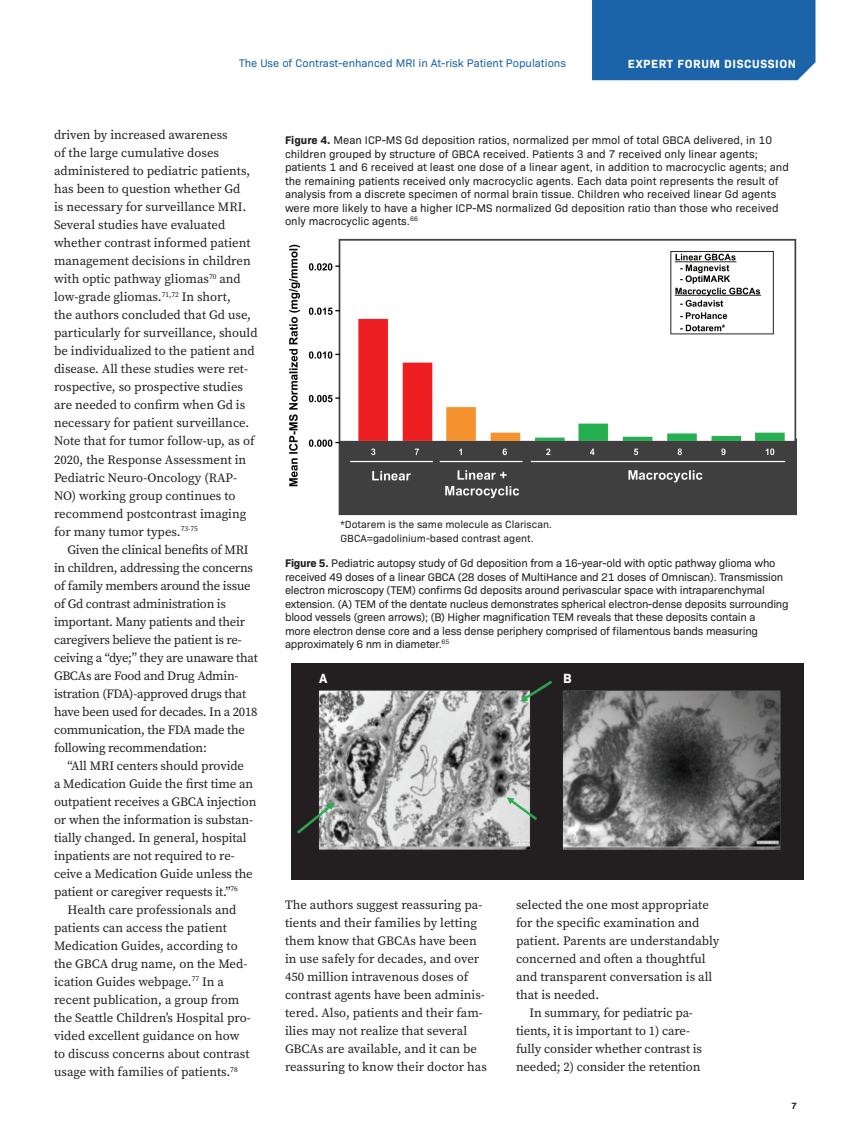
<style>
.page{position:relative;width:851px;height:1148px;background:#fff}
.page>*{position:absolute;margin:0;border:0;box-sizing:border-box;transform-origin:0 0}
.Figure-Markers{font:700 13.5px "Bio Sans";color:#fff}
.Body{font:12.75px/18px "Source Serif Pro";color:#231f20}
.Body-2{font:12.75px/18px "Source Serif Pro";letter-spacing:-.02em;color:#231f20}
.t1{font:700 12px "Bio Sans";letter-spacing:.05em;color:#fff}
.Figure{font:11.25px/13.5px "Bio Sans";letter-spacing:-.01em;color:#231f20}
.t2{font:11.25px "Bio Sans";color:#1b64aa}
.t3{font:10.5px/13.5px "Bio Sans";color:#231f20}
.t4{font:9px "Bio Sans";color:#231f20}
.s1{font-weight:700}
</style>
<div class="page">
<div style="left:592px;top:0;width:223px;height:80px;background:#1b64aa"></div>
<div style="left:291px;top:663px;width:512px;height:217px;background:#231f20"></div>
<img style="left:289px;top:238px;width:507px;height:278px">
<img style="left:562px;top:690px;width:219px;height:160px">
<img style="left:297px;top:680px;width:255px;height:170px">
<p class="t2" style="left:239px;top:54px;width:328px">The Use of Contrast-enhanced MRI in At-risk Patient Populations</p>
<p class="t1" style="left:628px;top:54px;width:169px">EXPERT FORUM DISCUSSION</p>
<p class="Body" style="left:54px;top:126px;width:205px">driven by increased awareness<br>of the large cumulative doses administered to pediatric patients, has been to question whether Gd<br>is necessary for surveillance MRI.<br>Several studies have evaluated whether contrast informed patient management decisions in children with optic pathway gliomas<sup>70</sup> and low-grade gliomas.<sup>71,72</sup> In short,<br>the authors concluded that Gd use, particularly for surveillance, should be individualized to the patient and disease. All these studies were ret&shy;rospective, so prospective studies are needed to confirm when Gd is necessary for patient surveillance.<br>Note that for tumor follow-up, as of 2020, the Response Assessment in Pediatric Neuro-Oncology (RAP-NO) working group continues to recommend postcontrast imaging for many tumor types.<sup>73-75</sup></p>
<p class="Body-2" style="left:54px;top:540px;width:205px;text-indent:14px">Given the clinical benefits of MRI in children, addressing the concerns of family members around the issue of Gd contrast administration is important. Many patients and their caregivers believe the patient is re&shy;ceiving a “dye;” they are unaware that GBCAs are Food and Drug Admin&shy;istration (FDA)-approved drugs that have been used for decades. In a 2018 communication, the FDA made the following recommendation:</p>
<p class="Body" style="left:54px;top:756px;width:204px;text-indent:14px">“All MRI centers should provide<br>a Medication Guide the first time an outpatient receives a GBCA injection or when the information is substan&shy;tially changed. In general, hospital inpatients are not required to re&shy;ceive a Medication Guide unless the patient or caregiver requests it.”<sup>76</sup></p>
<p class="Body" style="left:54px;top:900px;width:198px;text-indent:14px">Health care professionals and patients can access the patient<br>Medication Guides, according to the GBCA drug name, on the Med&shy;ication Guides webpage.<sup>77</sup> In a recent publication, a group from the Seattle Children’s Hospital pro&shy;vided excellent guidance on how to discuss concerns about contrast usage with families of patients.<sup>78</sup></p>
<p class="Figure" style="left:285px;top:133px;width:505px"><span class="s1">Figure 4.</span> Mean ICP-MS Gd deposition ratios, normalized per mmol of total GBCA delivered, in 10 children grouped by structure of GBCA received. Patients 3 and 7 received only linear agents; patients 1 and 6 received at least one dose of a linear agent, in addition to macrocyclic agents; and the remaining patients received only macrocyclic agents. Each data point represents the result of analysis from a discrete specimen of normal brain tissue. Children who received linear Gd agents were more likely to have a higher ICP-MS normalized Gd deposition ratio than those who received only macrocyclic agents.<sup>66</sup></p>
<p class="t3" style="left:340px;top:517px;width:213px">*Dotarem is the same molecule as Clariscan.<br>GBCA=gadolinium-based contrast agent.</p>
<p class="Figure" style="left:285px;top:555px;width:505px"><span class="s1">Figure 5.</span> Pediatric autopsy study of Gd deposition from a 16-year-old with optic pathway glioma who received 49 doses of a linear GBCA (28 doses of MultiHance and 21 doses of Omniscan). Transmission electron microscopy (TEM) confirms Gd deposits around perivascular space with intraparenchymal extension. (A) TEM of the dentate nucleus demonstrates spherical electron-dense deposits surrounding blood vessels (green arrows); (B) Higher magnification TEM reveals that these deposits contain a<br>more electron dense core and a less dense periphery comprised of filamentous bands measuring approximately 6 nm in diameter.<sup>65</sup></p>
<p class="Figure-Markers" style="left:319px;top:668px;width:10px">A</p>
<p class="Figure-Markers" style="left:563px;top:668px;width:10px">B</p>
<p class="Body" style="left:285px;top:895px;width:203px">The authors suggest reassuring pa&shy;tients and their families by letting them know that GBCAs have been in use safely for decades, and over 450 million intravenous doses of contrast agents have been adminis&shy;tered. Also, patients and their fam&shy;ilies may not realize that several GBCAs are available, and it can be reassuring to know their doctor has</p>
<p class="Body" style="left:516px;top:895px;width:205px">selected the one most appropriate for the specific examination and patient. Parents are understandably concerned and often a thoughtful and transparent conversation is all that is needed.</p>
<p class="Body" style="left:516px;top:1003px;width:188px;text-indent:14px">In summary, for pediatric pa&shy;tients, it is important to 1) care&shy;fully consider whether contrast is needed; 2) consider the retention</p>
<p class="t4" style="left:791px;top:1099px;width:7px">7</p>
</div>
